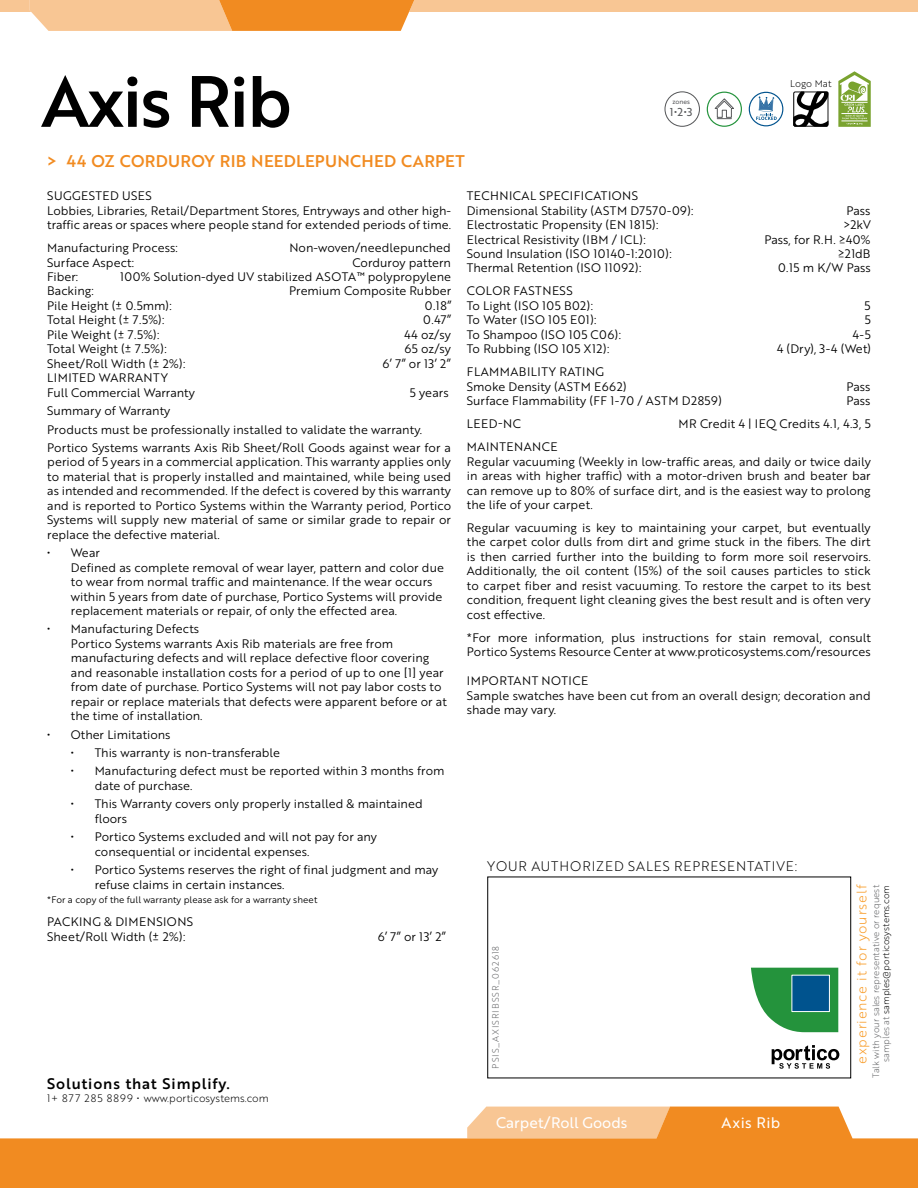
<style>
.page{position:relative;width:918px;height:1188px;background:#fff}
.page>*{position:absolute;margin:0;border:0;box-sizing:border-box;transform-origin:0 0}
.t1{font:70.5px "Brother 1816 Medium";letter-spacing:-.03em;color:#000}
.t2{font:16.5px "Brother 1816 Medium";letter-spacing:.015em;color:#f18b21}
.t3{font:14.85px "Brother 1816 Regular";color:#fff}
.t4{font:14.85px "Brother 1816 Medium";letter-spacing:.06em;color:#000}
.t5{font:13.5px "Brother 1816 Light";letter-spacing:.07em;color:#000}
.t6{font:13.5px "Brother 1816 Light";letter-spacing:.06em;color:#f89820}
.t7{font:12px/14.4px "Brother 1816 Book";color:#000}
.t8{font:12px/14.4px "Brother 1816 Book";letter-spacing:.04em;color:#000}
.t9{font:11.1px "Brother 1816 Regular";color:#58595b}
.t10{font:10.5px "Brother 1816 Light";color:#000}
.t11{font:9.6px "Brother 1816 Light";color:#000}
.t12{font:9.15px "Brother 1816 Book";color:#000}
.t13{font:9px/10.1px "Brother 1816 Light";color:#636466;text-align:right}
.t14{font:9px "Brother 1816 Light";letter-spacing:.1em;color:#636466}
.t15{font:6.45px "Brother 1816 Regular";color:#58595b}
.t16{font:700 1.95px "Arial";color:#fff}
.s1{color:#000}
</style>
<div class="page">
<svg style="left:0;top:1107px;width:918px;height:81px;fill:#f18b21"></svg>
<div style="left:487px;top:877px;width:364px;height:201px;border:1px solid #000"></div>
<svg style="left:772px;top:1045px;width:67px;height:24px"></svg>
<svg style="left:751px;top:968px;width:87px;height:64px"></svg>
<div style="left:792px;top:975px;width:38px;height:37px;background:#00538e;border:1px solid #fff"></div>
<div style="left:0;top:0;width:918px;height:11px;background:#f8c694"></div>
<svg style="left:29px;top:0;width:385px;height:31px"></svg>
<svg style="left:838px;top:71px;width:33px;height:56px"></svg>
<svg style="left:793px;top:91px;width:36px;height:36px"></svg>
<div style="left:664px;top:91px;width:36px;height:36px;border:1px solid #58595b;border-radius:50%"></div>
<svg style="left:749px;top:92px;width:34px;height:34px"></svg>
<svg style="left:714px;top:98px;width:20px;height:21px"></svg>
<div style="left:707px;top:92px;width:35px;height:35px;border:1px solid #24933c;border-radius:50%"></div>
<h1 class="t1" style="left:41px;top:48px;width:252px">Axis Rib</h1>
<h2 class="t2" style="left:47px;top:149px;width:419px">&gt; 44 OZ CORDUROY RIB NEEDLEPUNCHED CARPET</h2>
<p class="t15" style="left:672px;top:97px;width:19px">zones</p>
<p class="t9" style="left:670px;top:104px;width:24px">1•2•3</p>
<p class="t11" style="left:790px;top:77px;width:43px">Logo Mat</p>
<p class="t16" style="left:865px;top:111px;width:3px">®</p>
<p class="t7" style="left:47px;top:188px;width:405px">SUGGESTED USES<br>Lobbies, Libraries, Retail/Department Stores, Entryways and other high&shy;traffic areas or spaces where people stand for extended periods of time.</p>
<p class="t7" style="left:47px;top:240px;width:132px">Manufacturing Process:</p>
<p class="t7" style="left:289px;top:240px;width:163px">Non-woven/needlepunched</p>
<p class="t7" style="left:47px;top:255px;width:88px">Surface Aspect:</p>
<p class="t7" style="left:352px;top:255px;width:100px">Corduroy pattern</p>
<p class="t7" style="left:47px;top:269px;width:33px">Fiber:</p>
<p class="t7" style="left:120px;top:269px;width:332px">100% Solution-dyed UV stabilized ASOTA™ polypropylene</p>
<p class="t7" style="left:47px;top:283px;width:48px">Backing:</p>
<p class="t7" style="left:289px;top:283px;width:164px">Premium Composite Rubber</p>
<p class="t7" style="left:47px;top:298px;width:126px">Pile Height (± 0.5mm):</p>
<p class="t7" style="left:425px;top:298px;width:28px">0.18”</p>
<p class="t7" style="left:47px;top:312px;width:119px">Total Height (± 7.5%):</p>
<p class="t7" style="left:423px;top:312px;width:30px">0.47”</p>
<p class="t7" style="left:47px;top:327px;width:114px">Pile Weight (± 7.5%):</p>
<p class="t7" style="left:404px;top:327px;width:48px">44 oz/sy</p>
<p class="t7" style="left:47px;top:341px;width:121px">Total Weight (± 7.5%):</p>
<p class="t7" style="left:404px;top:341px;width:48px">65 oz/sy</p>
<p class="t7" style="left:47px;top:356px;width:140px">Sheet/Roll Width (± 2%):</p>
<p class="t7" style="left:382px;top:356px;width:70px">6’ 7” or 13’ 2”</p>
<p class="t7" style="left:47px;top:370px;width:149px">LIMITED WARRANTY<br>Full Commercial Warranty</p>
<p class="t7" style="left:410px;top:385px;width:40px">5 years</p>
<p class="t7" style="left:47px;top:401px;width:405px;line-height:18.5px">Summary of Warranty<br>Products must be professionally installed to validate the warranty.<br>Portico Systems warrants Axis Rib Sheet/Roll Goods against wear for a</p>
<p class="t7" style="left:47px;top:454px;width:405px;text-align:justify">period of 5 years in a commercial application. This warranty applies only to material that is properly installed and maintained, while being used as intended and recommended. If the defect is covered by this warranty and is reported to Portico Systems within the Warranty period, Portico Systems will supply new material of same or similar grade to repair or replace the defective material.</p>
<p class="t7" style="left:71px;top:545px;width:374px;text-indent:-24px">• Wear<br>Defined as complete removal of wear layer, pattern and color due to wear from normal traffic and maintenance. If the wear occurs within 5 years from date of purchase, Portico Systems will provide replacement materials or repair, of only the effected area.</p>
<p class="t7" style="left:71px;top:621px;width:378px;text-indent:-24px">• Manufacturing Defects<br>Portico Systems warrants Axis Rib materials are free from manufacturing defects and will replace defective floor covering and reasonable installation costs for a period of up to one [1] year from date of purchase. Portico Systems will not pay labor costs to repair or replace materials that defects were apparent before or at the time of installation.</p>
<p class="t7" style="left:47px;top:727px;width:125px">• Other Limitations</p>
<p class="t7" style="left:71px;top:745px;width:211px">• This warranty is non-transferable</p>
<p class="t7" style="left:95px;top:764px;width:351px;text-indent:-24px">• Manufacturing defect must be reported within 3 months from date of purchase.</p>
<p class="t7" style="left:95px;top:796px;width:330px;text-indent:-24px">• This Warranty covers only properly installed &amp; maintained floors</p>
<p class="t7" style="left:95px;top:829px;width:284px;text-indent:-24px">• Portico Systems excluded and will not pay for any consequential or incidental expenses.</p>
<p class="t7" style="left:95px;top:862px;width:345px;text-indent:-24px">• Portico Systems reserves the right of final judgment and may refuse claims in certain instances.</p>
<p class="t12" style="left:47px;top:893px;width:272px">*For a copy of the full warranty please ask for a warranty sheet</p>
<p class="t8" style="left:47px;top:914px;width:148px">PACKING &amp; DIMENSIONS<br>Sheet/Roll Width (± 2%):</p>
<p class="t7" style="left:378px;top:929px;width:70px">6’ 7” or 13’ 2”</p>
<p class="t4" style="left:47px;top:1073px;width:184px">Solutions that Simplify.</p>
<p class="t10" style="left:47px;top:1090px;width:223px">1+ 87 7 285 8899 • www.porticosystems.com</p>
<p class="t8" style="left:467px;top:188px;width:228px">TECHNICAL SPECIFICATIONS<br>Dimensional Stability (ASTM D7570-09):</p>
<p class="t7" style="left:846px;top:203px;width:26px">Pass</p>
<p class="t7" style="left:467px;top:217px;width:193px">Electrostatic Propensity (EN 1815):</p>
<p class="t7" style="left:844px;top:217px;width:29px">&gt;2kV</p>
<p class="t7" style="left:467px;top:232px;width:180px">Electrical Resistivity (IBM / ICL):</p>
<p class="t7" style="left:764px;top:232px;width:108px">Pass, for R.H. ≥40%</p>
<p class="t7" style="left:467px;top:246px;width:206px">Sound Insulation (ISO 10140-1:2010):</p>
<p class="t7" style="left:838px;top:246px;width:34px">≥21dB</p>
<p class="t7" style="left:467px;top:260px;width:176px">Thermal Retention (ISO 11092):</p>
<p class="t7" style="left:778px;top:260px;width:94px">0.15 m K/W Pass</p>
<p class="t8" style="left:467px;top:283px;width:128px">COLOR FASTNESS<br>To Light (ISO 105 B02):</p>
<p class="t7" style="left:865px;top:298px;width:8px">5</p>
<p class="t8" style="left:467px;top:312px;width:131px">To Water (ISO 105 E01):</p>
<p class="t7" style="left:865px;top:312px;width:8px">5</p>
<p class="t7" style="left:467px;top:327px;width:156px">To Shampoo (ISO 105 C06):</p>
<p class="t7" style="left:852px;top:327px;width:20px">4-5</p>
<p class="t7" style="left:467px;top:341px;width:144px">To Rubbing (ISO 105 X12):</p>
<p class="t7" style="left:777px;top:341px;width:96px">4 (Dry), 3-4 (Wet)</p>
<p class="t8" style="left:467px;top:364px;width:161px">FLAMMABILITY RATING<br>Smoke Density (ASTM E662)</p>
<p class="t7" style="left:846px;top:379px;width:26px">Pass</p>
<p class="t7" style="left:467px;top:393px;width:256px">Surface Flammability (FF 1-70 / ASTM D2859)</p>
<p class="t7" style="left:846px;top:393px;width:26px">Pass</p>
<p class="t7" style="left:467px;top:416px;width:56px">LEED-NC</p>
<p class="t7" style="left:679px;top:416px;width:194px">MR Credit 4 | IEQ Credits 4.1, 4.3, 5</p>
<p class="t7" style="left:467px;top:439px;width:405px">MAINTENANCE<br>Regular vacuuming (Weekly in low-traffic areas, and daily or twice daily in areas with higher traffic) with a motor-driven brush and beater bar can remove up to 80% of surface dirt, and is the easiest way to prolong the life of your carpet.</p>
<p class="t7" style="left:467px;top:520px;width:405px;text-align:justify">Regular vacuuming is key to maintaining your carpet, but eventually the carpet color dulls from dirt and grime stuck in the fibers. The dirt is then carried further into the building to form more soil reservoirs.<br>Additionally, the oil content (15%) of the soil causes particles to stick to carpet fiber and resist vacuuming. To restore the carpet to its best condition, frequent light cleaning gives the best result and is often very cost effective.</p>
<p class="t7" style="left:467px;top:630px;width:405px">*For more information, plus instructions for stain removal, consult<br>Portico Systems Resource Center at www.proticosystems.com/resources</p>
<p class="t7" style="left:467px;top:673px;width:405px">IMPORTANT NOTICE<br>Sample swatches have been cut from an overall design; decoration and shade may vary.</p>
<p class="t5" style="left:487px;top:856px;width:312px">YOUR AUTHORIZED SALES REPRESENTATIVE:</p>
<p class="t14" style="left:489px;top:1069px;width:124px;rotate:-90deg">PSIS_AXISRIBSSR_062618</p>
<p class="t3" style="left:496px;top:1112px;width:133px">Carpet/Roll Goods</p>
<p class="t3" style="left:721px;top:1112px;width:61px">Axis Rib</p>
<p class="t6" style="left:852px;top:1064px;width:181px;rotate:-90deg">experience it for yourself</p>
<p class="t13" style="left:871px;top:1078px;width:194px;rotate:-90deg">Talk with your sales representative or request samples at <span class="s1">samples@porticosystems.com</span></p>
</div>
